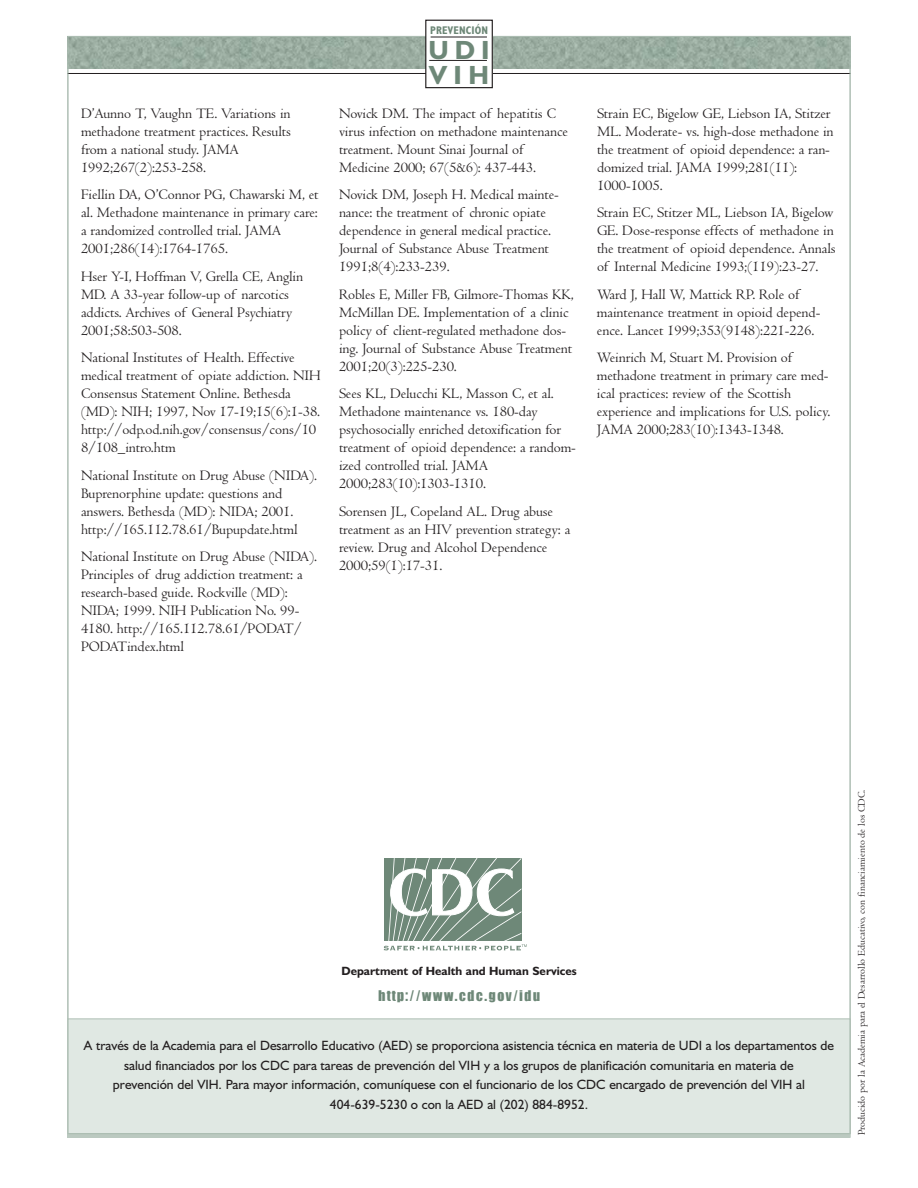
<style>
.page{position:relative;width:918px;height:1188px;background:#fff}
.page>*{position:absolute;margin:0;border:0;box-sizing:border-box;transform-origin:0 0}
.t1{font:700 26.4px/24.9px "Humanist 521 BT";letter-spacing:.24em;color:#6e8878}
.t2{font:15.3px "Ignatius";letter-spacing:.075em;color:#6e8878}
.t3{font:15px/18px "Centaur";letter-spacing:-.005em;color:#231f20}
.t4{font:13.5px/19.5px "Humanist 521 BT";color:#231f20;text-align:center}
.t5{font:700 12px "Humanist 521 BT";color:#231f20}
.t6{font:700 condensed 11.1px "Humanist 521 BT";letter-spacing:.02em;color:#6e8878}
.t7{font:10.5px "Centaur";color:#231f20}
</style>
<div class="page">
<hr style="left:67px;top:1134px;width:783px;height:4px;background:#bbc9c0">
<svg style="left:384px;top:858px;width:143px;height:93px"></svg>
<div style="left:68px;top:1019px;width:782px;height:115px;background:#e0e8e3"></div>
<img style="left:493px;top:38px;width:355px;height:30px">
<img style="left:70px;top:38px;width:355px;height:30px">
<hr style="left:68px;top:73px;width:782px;height:1px;background:#231f20">
<div style="left:426px;top:20px;width:66px;height:68px;background:#fff"></div>
<div style="left:425px;top:20px;width:68px;height:68px;border:1px solid #231f20"></div>
<hr style="left:431px;top:37px;width:56px;height:1px;background:#231f20">
<hr style="left:429px;top:60px;width:58px;height:1px;background:#231f20">
<p class="t3" style="left:81px;top:106px;width:212px">D’Aunno T, Vaughn TE. Variations in methadone treatment practices. Results from a national study. JAMA<br>1992;267(2):253-258.</p>
<p class="t3" style="left:81px;top:188px;width:239px">Fiellin DA, O’Connor PG, Chawarski M, et al. Methadone maintenance in primary care: a randomized controlled trial. JAMA 2001;286(14):1764-1765.</p>
<p class="t3" style="left:81px;top:269px;width:224px">Hser Y-I, Hoffman V, Grella CE, Anglin MD. A 33-year follow-up of narcotics addicts. Archives of General Psychiatry 2001;58:503-508.</p>
<p class="t3" style="left:81px;top:350px;width:241px">National Institutes of Health. Effective medical treatment of opiate addiction. NIH Consensus Statement Online. Bethesda (MD): NIH; 1997, Nov 17-19;15(6):1-38. http://odp.od.nih.gov/consensus/cons/10<br>8/108_intro.htm</p>
<p class="t3" style="left:81px;top:468px;width:238px">National Institute on Drug Abuse (NIDA).<br>Buprenorphine update: questions and answers. Bethesda (MD): NIDA; 2001. http://165.112.78.61/Bupupdate.html</p>
<p class="t3" style="left:81px;top:549px;width:238px">National Institute on Drug Abuse (NIDA).<br>Principles of drug addiction treatment: a research-based guide. Rockville (MD):<br>NIDA; 1999. NIH Publication No. 99- 4180. http://165.112.78.61/PODAT/ PODATindex.html</p>
<p class="t6" style="left:430px;top:26px;width:59px">PREVENCIÓN</p>
<h1 class="t1" style="left:429px;top:40px;width:63px">UDI<br>VIH</h1>
<p class="t3" style="left:339px;top:106px;width:231px">Novick DM. The impact of hepatitis C virus infection on methadone maintenance treatment. Mount Sinai Journal of Medicine 2000; 67(5&amp;6): 437-443.</p>
<p class="t3" style="left:339px;top:188px;width:221px">Novick DM, Joseph H. Medical mainte&shy;nance: the treatment of chronic opiate dependence in general medical practice.<br>Journal of Substance Abuse Treatment 1991;8(4):233-239.</p>
<p class="t3" style="left:339px;top:287px;width:236px">Robles E, Miller FB, Gilmore-Thomas KK, McMillan DE. Implementation of a clinic policy of client-regulated methadone dos&shy;ing. Journal of Substance Abuse Treatment 2001;20(3):225-230.</p>
<p class="t3" style="left:339px;top:386px;width:239px">Sees KL, Delucchi KL, Masson C, et al.<br>Methadone maintenance vs. 180-day psychosocially enriched detoxification for treatment of opioid dependence: a random&shy;ized controlled trial. JAMA 2000;283(10):1303-1310.</p>
<p class="t3" style="left:339px;top:504px;width:233px">Sorensen JL, Copeland AL. Drug abuse treatment as an HIV prevention strategy: a review. Drug and Alcohol Dependence 2000;59(1):17-31.</p>
<p class="t3" style="left:597px;top:106px;width:238px">Strain EC, Bigelow GE, Liebson IA, Stitzer ML. Moderate- vs. high-dose methadone in the treatment of opioid dependence: a ran&shy;domized trial. JAMA 1999;281(11):<br>1000-1005.</p>
<p class="t3" style="left:597px;top:206px;width:240px">Strain EC, Stitzer ML, Liebson IA, Bigelow GE. Dose-response effects of methadone in the treatment of opioid dependence. Annals of Internal Medicine 1993;(119):23-27.</p>
<p class="t3" style="left:597px;top:287px;width:225px">Ward J, Hall W, Mattick RP. Role of maintenance treatment in opioid depend&shy;ence. Lancet 1999;353(9148):221-226.</p>
<p class="t3" style="left:597px;top:350px;width:235px">Weinrich M, Stuart M. Provision of methadone treatment in primary care med&shy;ical practices: review of the Scottish experience and implications for U.S. policy.<br>JAMA 2000;283(10):1343-1348.</p>
<p class="t5" style="left:341px;top:966px;width:237px">Department of Health and Human Services</p>
<p class="t2" style="left:378px;top:990px;width:163px">http://www.cdc.gov/idu</p>
<p class="t4" style="left:84px;top:1037px;width:752px">A través de la Academia para el Desarrollo Educativo (AED) se proporciona asistencia técnica en materia de UDI a los departamentos de salud financiados por los CDC para tareas de prevención del VIH y a los grupos de planificación comunitaria en materia de<br>prevención del VIH. Para mayor información, comuníquese con el funcionario de los CDC encargado de prevención del VIH al 404-639-5230 o con la AED al (202) 884-8952.</p>
<p class="t7" style="left:858px;top:1135px;width:347px;rotate:-90deg">Producido por la Academia para el Desarrollo Educativo, con financiamiento de los CDC.</p>
</div>
